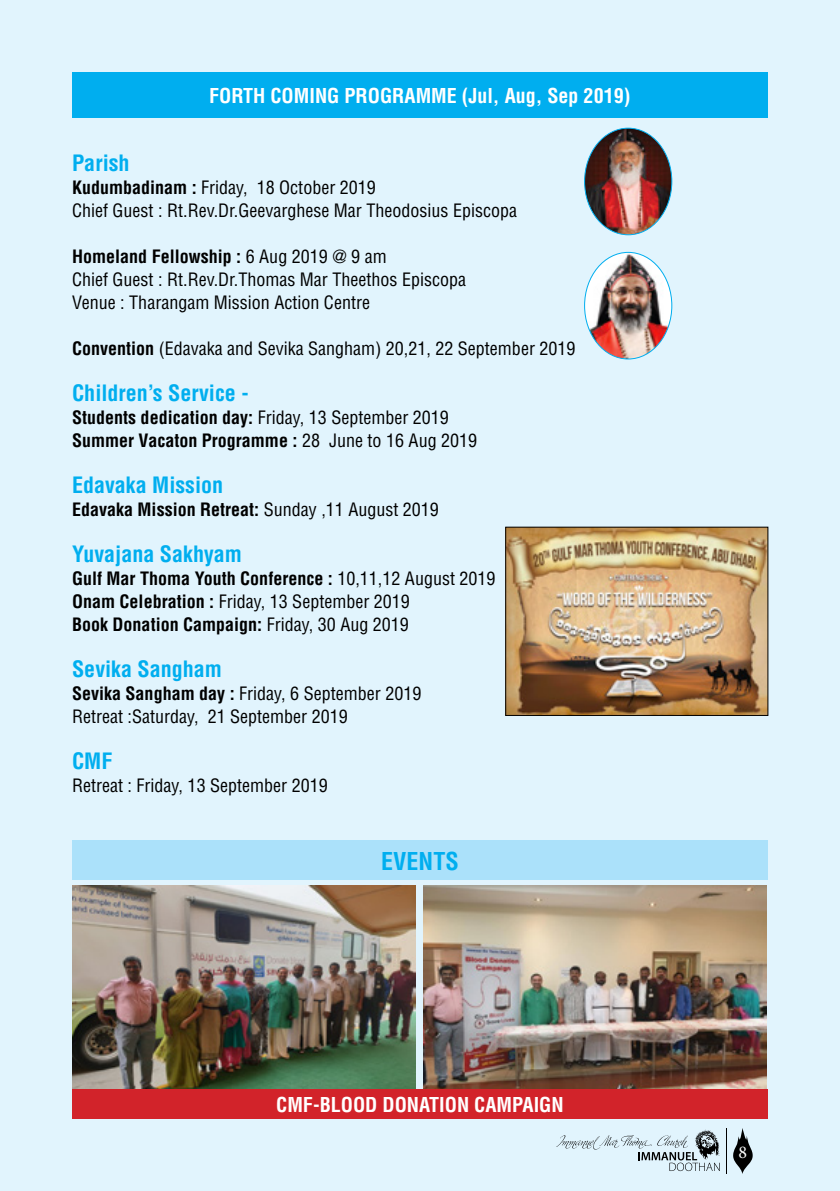
<style>
.page{position:relative;width:840px;height:1191px;background:#fff}
.page>*{position:absolute;margin:0;border:0;box-sizing:border-box;transform-origin:0 0}
.t1{font:700 condensed 24px "Helvetica";color:#00aeef}
.t2{font:700 condensed 22px "Helvetica";color:#00aeef}
.t3{font:700 condensed 20px "Helvetica";color:#fff}
.t4{font:condensed 18px/23px "Helvetica";color:#000}
.t5{font:700 condensed 18px/23px "Helvetica";color:#000}
.t6{font:18px "Minion Pro";color:#fff}
.s1{font-weight:700}
.s2{font-weight:400}
</style>
<div class="page">
<div style="left:0;top:0;width:839px;height:1191px;background:#e1f4fd"></div>
<div style="left:72px;top:840px;width:695px;height:39px;background:#abe1fa"></div>
<div style="left:72px;top:72px;width:695px;height:46px;background:#00aeef"></div>
<img style="left:72px;top:885px;width:344px;height:204px">
<img style="left:423px;top:885px;width:343px;height:204px">
<div style="left:72px;top:1089px;width:695px;height:30px;background:#d2232a"></div>
<img style="left:584px;top:128px;width:87px;height:107px">
<img style="left:584px;top:252px;width:87px;height:107px">
<img style="left:507px;top:528px;width:259px;height:186px">
<div style="left:505px;top:526px;width:263px;height:190px;border:1px solid #000"></div>
<svg style="left:556px;top:1129px;width:163px;height:42px"></svg>
<hr style="left:725px;top:1128px;width:1px;height:46px;background:#000">
<svg style="left:733px;top:1128px;width:19px;height:46px"></svg>
<p class="t3" style="left:209px;top:83px;width:422px">FORTH COMING PROGRAMME (Jul, Aug, Sep 2019)</p>
<p class="t2" style="left:72px;top:149px;width:59px">Parish</p>
<p class="t4" style="left:72px;top:175px;width:446px"><span class="s1">Kudumbadinam :</span> Friday, 18 October 2019<br>Chief Guest : Rt.Rev.Dr.Geevarghese Mar Theodosius Episcopa</p>
<p class="t4" style="left:72px;top:244px;width:395px"><span class="s1">Homeland Fellowship :</span> 6 Aug 2019 @ 9 am<br>Chief Guest : Rt.Rev.Dr.Thomas Mar Theethos Episcopa<br>Venue : Tharangam Mission Action Centre</p>
<p class="t4" style="left:72px;top:337px;width:504px"><span class="s1">Convention</span> (Edavaka and Sevika Sangham) 20,21, 22 September 2019</p>
<p class="t2" style="left:72px;top:379px;width:178px">Children’s Service -</p>
<p class="t5" style="left:72px;top:406px;width:406px">Students dedication day: <span class="s2">Friday, 13 September 2019<br></span>Summer Vacaton Programme : <span class="s2">28 June to 16 Aug 2019</span></p>
<p class="t2" style="left:72px;top:471px;width:152px">Edavaka Mission</p>
<p class="t5" style="left:72px;top:498px;width:368px">Edavaka Mission Retreat: <span class="s2">Sunday ,11 August 2019</span></p>
<p class="t2" style="left:72px;top:540px;width:171px">Yuvajana Sakhyam</p>
<p class="t5" style="left:72px;top:567px;width:425px">Gulf Mar Thoma Youth Conference : <span class="s2">10,11,12 August 2019<br></span>Onam Celebration : <span class="s2">Friday, 13 September 2019<br></span>Book Donation Campaign: <span class="s2">Friday, 30 Aug 2019</span></p>
<p class="t2" style="left:72px;top:655px;width:151px">Sevika Sangham</p>
<p class="t4" style="left:72px;top:682px;width:350px"><span class="s1">Sevika Sangham day :</span> Friday, 6 September 2019<br>Retreat :Saturday, 21 September 2019</p>
<p class="t2" style="left:72px;top:747px;width:42px">CMF</p>
<p class="t4" style="left:72px;top:774px;width:257px">Retreat : Friday, 13 September 2019</p>
<h1 class="t1" style="left:381px;top:846px;width:79px">EVENTS</h1>
<p class="t3" style="left:276px;top:1092px;width:289px">CMF-BLOOD DONATION CAMPAIGN</p>
<p class="t6" style="left:738px;top:1139px;width:10px">8</p>
</div>
